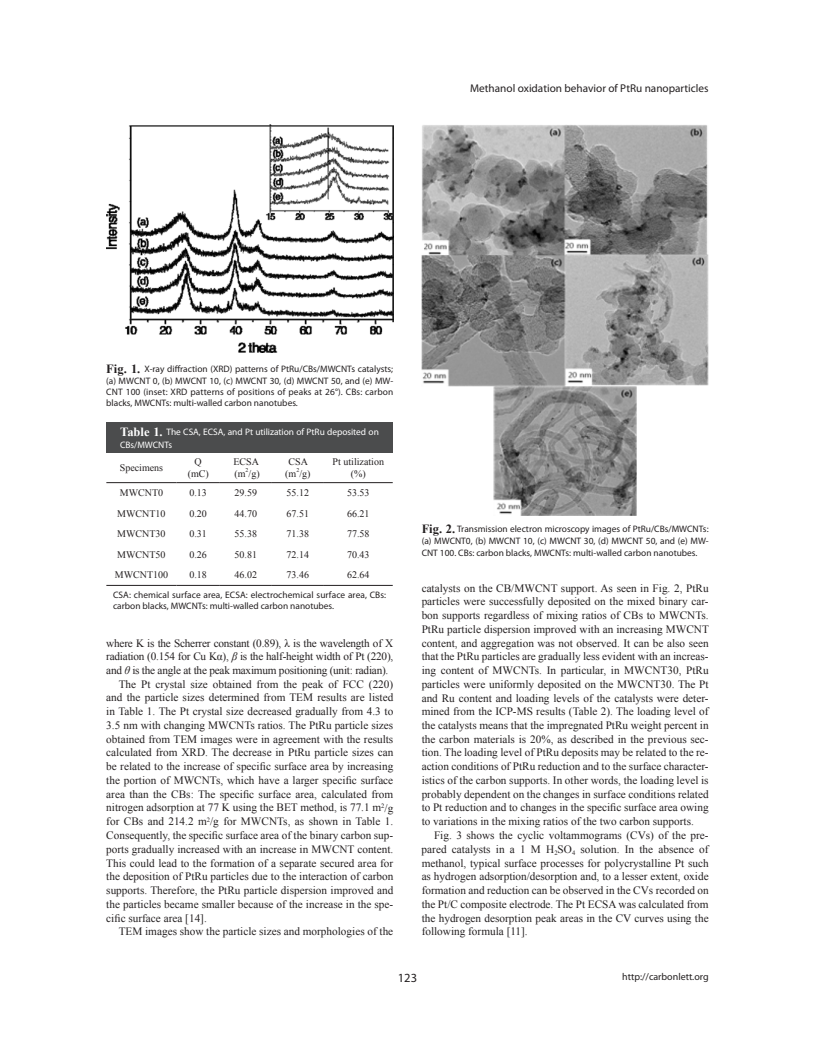
<style>
.page{position:relative;width:815px;height:1063px;background:#fff}
.page>*{position:absolute;margin:0;border:0;box-sizing:border-box;transform-origin:0 0}
.t1{font:12.5px "Myriad Pro";color:#231f20}
.본문{font:11.25px/13.8px "Times New Roman";color:#231f20;text-align:justify}
.t2{font:11.25px "Myriad Pro";color:#231f20}
.Cellboby{font:10px/12px "Times New Roman";color:#231f20;text-align:center}
.t3{font:10px "Myriad Pro";color:#231f20}
.Figure{font:9.38px/12.2px "Myriad Pro";color:#231f20}
.표밑설명{font:9.38px/11.2px "Myriad Pro";letter-spacing:.005em;color:#231f20}
.Table{font:9.38px/12.2px "Myriad Pro";letter-spacing:-.005em;color:#fff}
.Cellboby-2{font:5.88px "Times New Roman";color:#231f20}
.s1{font-family:"Times New Roman";font-weight:700;font-size:12.5px}
.s2{font-style:italic}
</style>
<div class="page">
<img style="left:106px;top:124px;width:287px;height:228px">
<div style="left:106px;top:422px;width:287px;height:31px;background:#4b4c4d"></div>
<hr style="left:106px;top:482px;width:71px;height:1px;background:#231f20">
<hr style="left:177px;top:482px;width:43px;height:1px;background:#231f20">
<hr style="left:220px;top:482px;width:52px;height:1px;background:#231f20">
<hr style="left:272px;top:482px;width:52px;height:1px;background:#231f20">
<hr style="left:324px;top:482px;width:69px;height:1px;background:#231f20">
<hr style="left:106px;top:585px;width:71px;height:1px;background:#231f20">
<hr style="left:177px;top:585px;width:43px;height:1px;background:#231f20">
<hr style="left:220px;top:585px;width:52px;height:1px;background:#231f20">
<hr style="left:272px;top:585px;width:52px;height:1px;background:#231f20">
<hr style="left:324px;top:585px;width:69px;height:1px;background:#231f20">
<img style="left:422px;top:125px;width:287px;height:390px">
<p class="t2" style="left:470px;top:81px;width:240px">Methanol oxidation behavior of PtRu nanoparticles</p>
<p class="Figure" style="left:106px;top:362px;width:288px"><span class="s1">Fig. 1.</span> X-ray diffraction (XRD) patterns of PtRu/CBs/MWCNTs catalysts; (a) MWCNT 0, (b) MWCNT 10, (c) MWCNT 30, (d) MWCNT 50, and (e) MW-</p>
<p class="Figure" style="left:106px;top:386px;width:289px;line-height:11.2px">CNT 100 (inset: XRD patterns of positions of peaks at 26°). CBs: carbon blacks, MWCNTs: multi-walled carbon nanotubes.</p>
<p class="Table" style="left:120px;top:426px;width:260px"><span class="s1">Table 1.</span> The CSA, ECSA, and Pt utilization of PtRu deposited on<br>CBs/MWCNTs</p>
<p class="Cellboby" style="left:120px;top:461px;width:45px">Specimens</p>
<p class="Cellboby" style="left:188px;top:455px;width:23px">Q (mC)</p>
<p class="Cellboby" style="left:233px;top:455px;width:27px">ECSA</p>
<p class="Cellboby-2" style="left:296px;top:466px;width:4px">2</p>
<p class="Cellboby" style="left:333px;top:455px;width:53px">Pt utilization (%)</p>
<p class="Cellboby" style="left:288px;top:455px;width:21px">CSA</p>
<p class="Cellboby" style="left:285px;top:467px;width:27px">(m /g)</p>
<p class="Cellboby-2" style="left:246px;top:466px;width:4px">2</p>
<p class="Cellboby" style="left:235px;top:467px;width:27px">(m /g)</p>
<p class="Cellboby" style="left:120px;top:487px;width:45px">MWCNT0</p>
<p class="Cellboby" style="left:189px;top:487px;width:19px">0.13</p>
<p class="Cellboby" style="left:235px;top:487px;width:24px">29.59</p>
<p class="Cellboby" style="left:287px;top:487px;width:24px">55.12</p>
<p class="Cellboby" style="left:347px;top:487px;width:24px">53.53</p>
<p class="Cellboby" style="left:117px;top:507px;width:50px">MWCNT10</p>
<p class="Cellboby" style="left:189px;top:507px;width:19px">0.20</p>
<p class="Cellboby" style="left:235px;top:507px;width:24px">44.70</p>
<p class="Cellboby" style="left:287px;top:507px;width:24px">67.51</p>
<p class="Cellboby" style="left:347px;top:507px;width:24px">66.21</p>
<p class="Cellboby" style="left:117px;top:528px;width:50px">MWCNT30</p>
<p class="Cellboby" style="left:189px;top:528px;width:19px">0.31</p>
<p class="Cellboby" style="left:235px;top:528px;width:24px">55.38</p>
<p class="Cellboby" style="left:287px;top:528px;width:24px">71.38</p>
<p class="Cellboby" style="left:347px;top:528px;width:24px">77.58</p>
<p class="Cellboby" style="left:117px;top:548px;width:50px">MWCNT50</p>
<p class="Cellboby" style="left:189px;top:548px;width:19px">0.26</p>
<p class="Cellboby" style="left:235px;top:548px;width:24px">50.81</p>
<p class="Cellboby" style="left:287px;top:548px;width:24px">72.14</p>
<p class="Cellboby" style="left:347px;top:548px;width:24px">70.43</p>
<p class="Cellboby" style="left:115px;top:569px;width:55px">MWCNT100</p>
<p class="Cellboby" style="left:189px;top:569px;width:19px">0.18</p>
<p class="Cellboby" style="left:235px;top:569px;width:24px">46.02</p>
<p class="Cellboby" style="left:287px;top:569px;width:24px">73.46</p>
<p class="Cellboby" style="left:347px;top:569px;width:24px">62.64</p>
<p class="표밑설명" style="left:113px;top:589px;width:274px">CSA: chemical surface area, ECSA: electrochemical surface area, CBs: carbon blacks, MWCNTs: multi-walled carbon nanotubes.</p>
<p class="본문" style="left:106px;top:636px;width:289px">where K is the Scherrer constant (0.89), λ is the wavelength of X radiation (0.154 for Cu Kα), <span class="s2">β</span> is the half-height width of Pt (220), and <span class="s2">θ</span> is the angle at the peak maximum positioning (unit: radian).</p>
<p class="본문" style="left:106px;top:677px;width:289px;text-indent:12px">The Pt crystal size obtained from the peak of FCC (220) and the particle sizes determined from TEM results are listed in Table 1. The Pt crystal size decreased gradually from 4.3 to 3.5 nm with changing MWCNTs ratios. The PtRu particle sizes obtained from TEM images were in agreement with the results calculated from XRD. The decrease in PtRu particle sizes can be related to the increase of specific surface area by increasing the portion of MWCNTs, which have a larger specific surface area than the CBs: The specific surface area, calculated from nitrogen adsorption at 77 K using the BET method, is 77.1 m<sup>2</sup>/g for CBs and 214.2 m<sup>2</sup>/g for MWCNTs, as shown in Table 1.<br>Consequently, the specific surface area of the binary carbon sup&shy;ports gradually increased with an increase in MWCNT content.<br>This could lead to the formation of a separate secured area for the deposition of PtRu particles due to the interaction of carbon supports. Therefore, the PtRu particle dispersion improved and the particles became smaller because of the increase in the spe&shy;cific surface area [14].</p>
<p class="본문" style="left:119px;top:924px;width:276px">TEM images show the particle sizes and morphologies of the</p>
<p class="Figure" style="left:422px;top:523px;width:288px"><span class="s1">Fig. 2.</span> Transmission electron microscopy images of PtRu/CBs/MWCNTs: (a) MWCNT0, (b) MWCNT 10, (c) MWCNT 30, (d) MWCNT 50, and (e) MW-</p>
<p class="Figure" style="left:422px;top:546px;width:277px">CNT 100. CBs: carbon blacks, MWCNTs: multi-walled carbon nanotubes.</p>
<p class="본문" style="left:422px;top:581px;width:289px">catalysts on the CB/MWCNT support. As seen in Fig. 2, PtRu particles were successfully deposited on the mixed binary car&shy;bon supports regardless of mixing ratios of CBs to MWCNTs.<br>PtRu particle dispersion improved with an increasing MWCNT content, and aggregation was not observed. It can be also seen that the PtRu particles are gradually less evident with an increas&shy;ing content of MWCNTs. In particular, in MWCNT30, PtRu particles were uniformly deposited on the MWCNT30. The Pt and Ru content and loading levels of the catalysts were deter&shy;mined from the ICP-MS results (Table 2). The loading level of the catalysts means that the impregnated PtRu weight percent in the carbon materials is 20%, as described in the previous sec&shy;tion. The loading level of PtRu deposits may be related to the re&shy;action conditions of PtRu reduction and to the surface character&shy;istics of the carbon supports. In other words, the loading level is probably dependent on the changes in surface conditions related to Pt reduction and to changes in the specific surface area owing to variations in the mixing ratios of the two carbon supports.</p>
<p class="본문" style="left:422px;top:828px;width:289px;text-indent:12px">Fig. 3 shows the cyclic voltammograms (CVs) of the pre&shy;pared catalysts in a 1 M H<sub>2</sub>SO<sub>4</sub> solution. In the absence of methanol, typical surface processes for polycrystalline Pt such as hydrogen adsorption/desorption and, to a lesser extent, oxide formation and reduction can be observed in the CVs recorded on the Pt/C composite electrode. The Pt ECSA was calculated from the hydrogen desorption peak areas in the CV curves using the following formula [11].</p>
<p class="t1" style="left:398px;top:970px;width:21px">123</p>
<p class="t3" style="left:622px;top:970px;width:88px">http://carbonlett.org</p>
</div>
